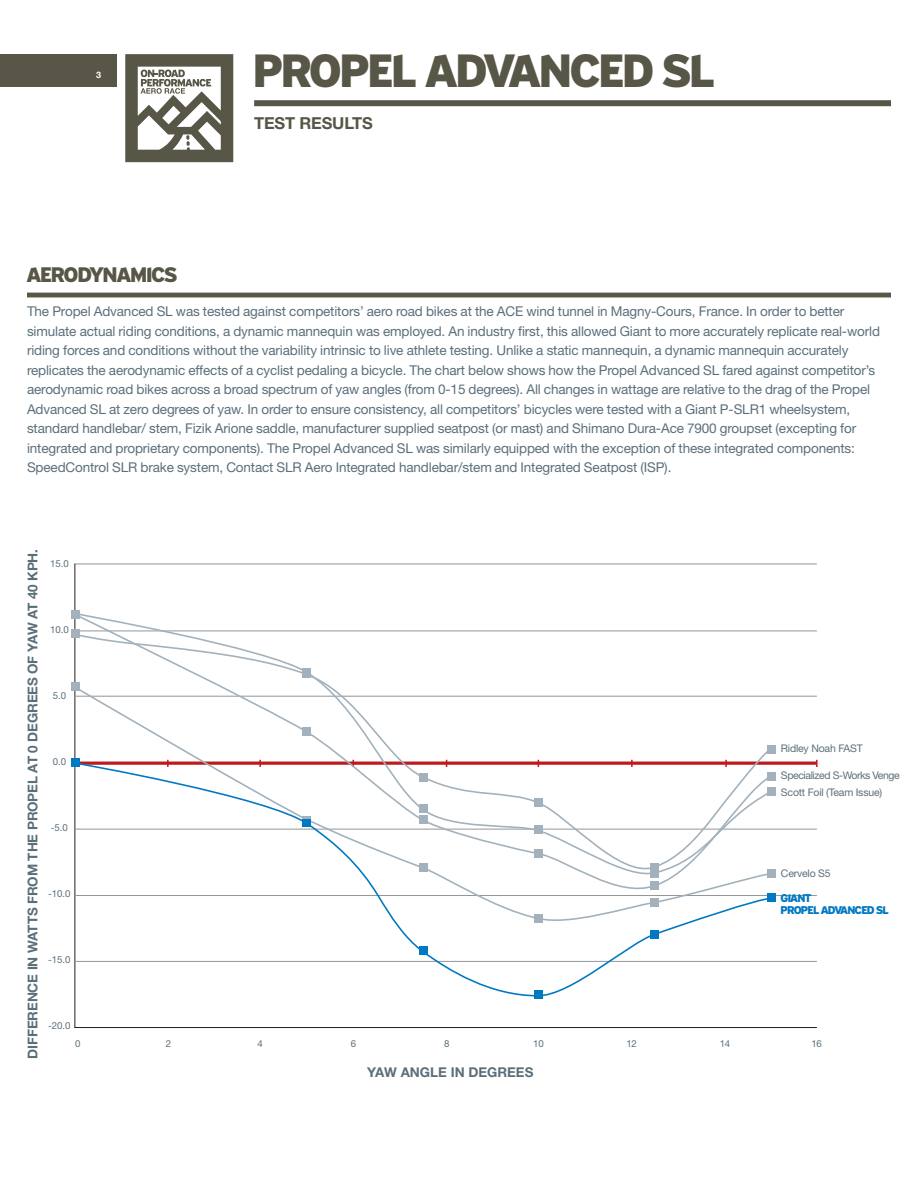
<style>
.page{position:relative;width:918px;height:1188px;background:#fff}
.page>*{position:absolute;margin:0;border:0;box-sizing:border-box;transform-origin:0 0}
.bike_series_header{font:46.5px "Ride Life";color:#585646}
.intro_headline{font:21px "Ride Life";color:#585646}
.series_intro{font:700 16.5px "Helvetica Neue";letter-spacing:-.01em;color:#585646}
.intro_body{font:13.5px/19.5px "Helvetica Neue";letter-spacing:-.01em;color:#5b6f7b}
.Spec_chart_body_copy{font:700 13.5px "Helvetica Neue";letter-spacing:-.01em;color:#5b6f7b}
.Spec_chart_body_copy-2{font:11.25px "Ride Life";letter-spacing:-.02em;color:#0079c2}
.Spec_chart_body_copy-3{font:10.5px "Helvetica Neue";letter-spacing:-.02em;color:#5b6f7b}
.Spec_chart_body_copy-4{font:10.5px "Helvetica Neue";letter-spacing:-.04em;color:#5b6f7b}
.Spec_chart_body_copy-5{font:9.6px "Helvetica Neue";color:#5b6f7b}
.t1{font:700 9px "Helvetica Neue";color:#fff}
</style>
<div class="page">
<div style="left:0;top:54px;width:116px;height:33px;background:#585646"></div>
<svg style="left:125px;top:54px;width:108px;height:108px"></svg>
<div style="left:254px;top:100px;width:637px;height:6px;background:#585646"></div>
<hr style="left:27px;top:293px;width:864px;height:4px;background:#585646">
<hr style="left:74px;top:564px;width:743px;height:1px;background:#939598">
<hr style="left:74px;top:564px;width:1px;height:464px;background:#231f20">
<hr style="left:74px;top:631px;width:743px;height:1px;background:#939598">
<hr style="left:74px;top:696px;width:743px;height:1px;background:#939598">
<hr style="left:74px;top:829px;width:743px;height:1px;background:#939598">
<hr style="left:74px;top:762px;width:743px;height:3px;background:#bd1a1f">
<hr style="left:74px;top:895px;width:743px;height:1px;background:#939598">
<hr style="left:74px;top:961px;width:743px;height:1px;background:#939598">
<hr style="left:74px;top:1027px;width:743px;height:1px;background:#231f20">
<svg style="left:72px;top:612px;width:701px;height:147px"></svg>
<svg style="left:73px;top:686px;width:700px;height:75px"></svg>
<svg style="left:74px;top:761px;width:699px;height:236px"></svg>
<div style="left:71px;top:630px;width:8px;height:8px;background:#a2b1bb"></div>
<div style="left:535px;top:798px;width:8px;height:8px;background:#a2b1bb"></div>
<div style="left:535px;top:849px;width:8px;height:8px;background:#a2b1bb"></div>
<div style="left:535px;top:826px;width:8px;height:8px;background:#a2b1bb"></div>
<div style="left:535px;top:914px;width:8px;height:8px;background:#a2b1bb"></div>
<div style="left:535px;top:991px;width:8px;height:8px;background:#0079c2"></div>
<div style="left:651px;top:930px;width:8px;height:9px;background:#0079c2"></div>
<div style="left:651px;top:898px;width:8px;height:8px;background:#a2b1bb"></div>
<div style="left:651px;top:869px;width:8px;height:9px;background:#a2b1bb"></div>
<div style="left:651px;top:882px;width:8px;height:8px;background:#a2b1bb"></div>
<div style="left:651px;top:863px;width:8px;height:9px;background:#a2b1bb"></div>
<div style="left:767px;top:745px;width:8px;height:8px;background:#a2b1bb"></div>
<div style="left:767px;top:773px;width:8px;height:8px;background:#a2b1bb"></div>
<div style="left:767px;top:787px;width:8px;height:8px;background:#a2b1bb"></div>
<div style="left:767px;top:869px;width:8px;height:9px;background:#a2b1bb"></div>
<div style="left:767px;top:894px;width:8px;height:8px;background:#0079c2"></div>
<div style="left:419px;top:773px;width:8px;height:8px;background:#a2b1bb"></div>
<div style="left:419px;top:816px;width:8px;height:8px;background:#a2b1bb"></div>
<div style="left:419px;top:804px;width:8px;height:8px;background:#a2b1bb"></div>
<div style="left:419px;top:863px;width:8px;height:9px;background:#a2b1bb"></div>
<div style="left:419px;top:947px;width:8px;height:8px;background:#0079c2"></div>
<div style="left:303px;top:669px;width:8px;height:8px;background:#a2b1bb"></div>
<div style="left:303px;top:728px;width:8px;height:8px;background:#a2b1bb"></div>
<div style="left:303px;top:668px;width:8px;height:8px;background:#a2b1bb"></div>
<svg style="left:303px;top:816px;width:8px;height:4px"></svg>
<div style="left:303px;top:820px;width:8px;height:7px;background:#0079c2"></div>
<div style="left:71px;top:611px;width:8px;height:8px;background:#a2b1bb"></div>
<div style="left:71px;top:683px;width:8px;height:8px;background:#a2b1bb"></div>
<div style="left:71px;top:759px;width:8px;height:8px;background:#0079c2"></div>
<p class="t1" style="left:96px;top:69px;width:7px">3</p>
<p class="intro_headline" style="left:27px;top:260px;width:152px">AERODYNAMICS</p>
<p class="bike_series_header" style="left:254px;top:40px;width:461px">PROPEL ADVANCED SL</p>
<p class="series_intro" style="left:254px;top:113px;width:120px">TEST RESULTS</p>
<p class="intro_body" style="left:27px;top:302px;width:855px">The Propel Advanced SL was tested against competitors’ aero road bikes at the ACE wind tunnel in Magny-Cours, France. In order to better simulate actual riding conditions, a dynamic mannequin was employed. An industry first, this allowed Giant to more accurately replicate real-world riding forces and conditions without the variability intrinsic to live athlete testing. Unlike a static mannequin, a dynamic mannequin accurately replicates the aerodynamic effects of a cyclist pedaling a bicycle. The chart below shows how the Propel Advanced SL fared against competitor’s aerodynamic road bikes across a broad spectrum of yaw angles (from 0-15 degrees). All changes in wattage are relative to the drag of the Propel Advanced SL at zero degrees of yaw. In order to ensure consistency, all competitors’ bicycles were tested with a Giant P-SLR1 wheelsystem, standard handlebar/ stem, Fizik Arione saddle, manufacturer supplied seatpost (or mast) and Shimano Dura-Ace 7900 groupset (excepting for integrated and proprietary components). The Propel Advanced SL was similarly equipped with the exception of these integrated components:<br>SpeedControl SLR brake system, Contact SLR Aero Integrated handlebar/stem and Integrated Seatpost (ISP).</p>
<p class="Spec_chart_body_copy" style="left:24px;top:1059px;width:511px;rotate:-90deg">DIFFERENCE IN WATTS FROM THE PROPEL AT 0 DEGREES OF YAW AT 40 KPH.</p>
<p class="Spec_chart_body_copy-5" style="left:50px;top:558px;width:20px">15.0</p>
<p class="Spec_chart_body_copy-5" style="left:50px;top:624px;width:20px">10.0</p>
<p class="Spec_chart_body_copy-5" style="left:53px;top:690px;width:15px">5.0</p>
<p class="Spec_chart_body_copy-5" style="left:53px;top:756px;width:15px">0.0</p>
<p class="Spec_chart_body_copy-5" style="left:51px;top:822px;width:19px">-5.0</p>
<p class="Spec_chart_body_copy-5" style="left:48px;top:888px;width:24px">-10.0</p>
<p class="Spec_chart_body_copy-5" style="left:48px;top:954px;width:24px">-15.0</p>
<p class="Spec_chart_body_copy-5" style="left:48px;top:1020px;width:24px">-20.0</p>
<p class="Spec_chart_body_copy-3" style="left:781px;top:742px;width:83px">Ridley Noah FAST</p>
<p class="Spec_chart_body_copy-4" style="left:781px;top:769px;width:120px">Specialized S-Works Venge</p>
<p class="Spec_chart_body_copy-3" style="left:781px;top:786px;width:103px">Scott Foil (Team Issue)</p>
<p class="Spec_chart_body_copy-3" style="left:781px;top:867px;width:51px">Cervelo S5</p>
<p class="Spec_chart_body_copy-2" style="left:781px;top:891px;width:32px">GIANT</p>
<p class="Spec_chart_body_copy-2" style="left:781px;top:903px;width:109px">PROPEL ADVANCED SL</p>
<p class="Spec_chart_body_copy-5" style="left:75px;top:1038px;width:7px">0</p>
<p class="Spec_chart_body_copy-5" style="left:166px;top:1038px;width:7px">2</p>
<p class="Spec_chart_body_copy-5" style="left:257px;top:1038px;width:7px">4</p>
<p class="Spec_chart_body_copy-5" style="left:351px;top:1038px;width:7px">6</p>
<p class="Spec_chart_body_copy-5" style="left:444px;top:1038px;width:7px">8</p>
<p class="Spec_chart_body_copy-5" style="left:533px;top:1038px;width:12px">10</p>
<p class="Spec_chart_body_copy-5" style="left:626px;top:1038px;width:12px">12</p>
<p class="Spec_chart_body_copy-5" style="left:720px;top:1038px;width:12px">14</p>
<p class="Spec_chart_body_copy-5" style="left:811px;top:1038px;width:12px">16</p>
<p class="Spec_chart_body_copy" style="left:367px;top:1063px;width:168px">YAW ANGLE IN DEGREES</p>
</div>
